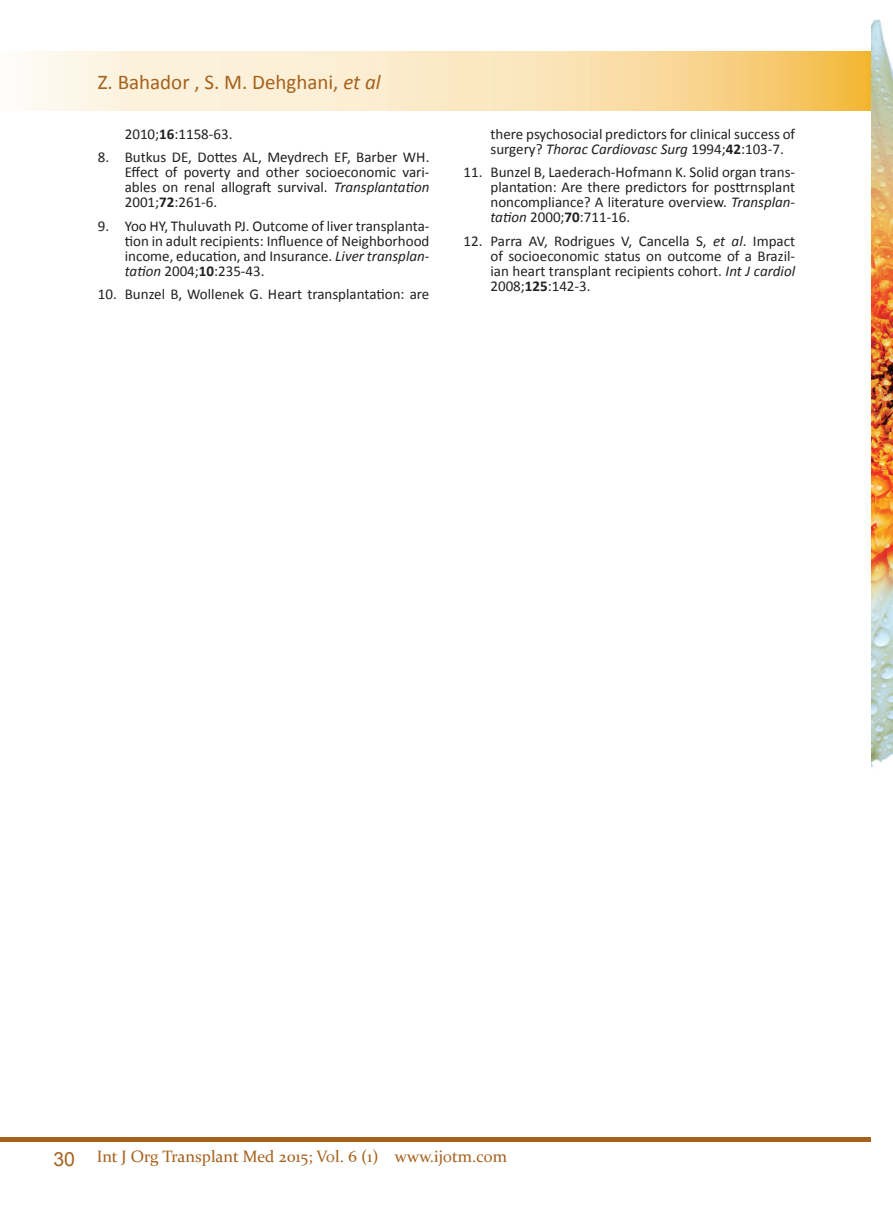
<style>
.page{position:relative;width:893px;height:1212px;background:#fff}
.page>*{position:absolute;margin:0;border:0;box-sizing:border-box;transform-origin:0 0}
.t1{font:21px "Calibri";color:#a6611c}
.t2{font:16.5px "Constantia";color:#a6611c}
.t3{font:15px/15px "Calibri";color:#231f20;text-align:justify}
.s1{font-style:italic}
.s2{font-weight:700}
.s3{font-family:"Arial";font-size:19.5px}
</style>
<div class="page">
<div style="left:0;top:1137px;width:893px;height:5px;background:#a6611c"></div>
<img style="left:30px;top:52px;width:842px;height:59px">
<img style="left:872px;top:19px;width:21px;height:1123px">
<p class="t1" style="left:98px;top:69px;width:284px">Z. Bahador , S. M. Dehghani, <span class="s1">et al</span></p>
<p class="t3" style="left:125px;top:126px;width:109px">2010;<span class="s2">16</span>:1158-63.</p>
<p class="t3" style="left:125px;top:150px;width:306px;text-indent:-27px">8. Butkus DE, Dottes AL, Meydrech EF, Barber WH.<br>Effect of poverty and other socioeconomic vari&shy;ables on renal allograft survival. <span class="s1">Transplantation </span>2001;<span class="s2">72</span>:261-6.</p>
<p class="t3" style="left:125px;top:218px;width:306px;text-indent:-27px">9. Yoo HY, Thuluvath PJ. Outcome of liver transplanta&shy;tion in adult recipients: Influence of Neighborhood income, education, and Insurance. <span class="s1">Liver transplan&shy;tation</span> 2004;<span class="s2">10</span>:235-43.</p>
<p class="t3" style="left:98px;top:287px;width:333px">10. Bunzel B, Wollenek G. Heart transplantation: are</p>
<p class="t3" style="left:490px;top:126px;width:306px">there psychosocial predictors for clinical success of surgery? <span class="s1">Thorac Cardiovasc Surg</span> 1994;<span class="s2">42</span>:103-7.</p>
<p class="t3" style="left:490px;top:165px;width:306px;text-indent:-27px">11. Bunzel B, Laederach-Hofmann K. Solid organ trans&shy;plantation: Are there predictors for posttrnsplant noncompliance? A literature overview. <span class="s1">Transplan&shy;tation</span> 2000;<span class="s2">70</span>:711-16.</p>
<p class="t3" style="left:490px;top:233px;width:306px;text-indent:-27px">12. Parra AV, Rodrigues V, Cancella S, <span class="s1">et al</span>. Impact of socioeconomic status on outcome of a Brazil&shy;ian heart transplant recipients cohort. <span class="s1">Int J cardiol </span>2008;<span class="s2">125</span>:142-3.</p>
<p class="t2" style="left:53px;top:1145px;width:455px"><span class="s3">30</span> Int J Org Transplant Med 2015; Vol. 6 (1) www.ijotm.com</p>
</div>
